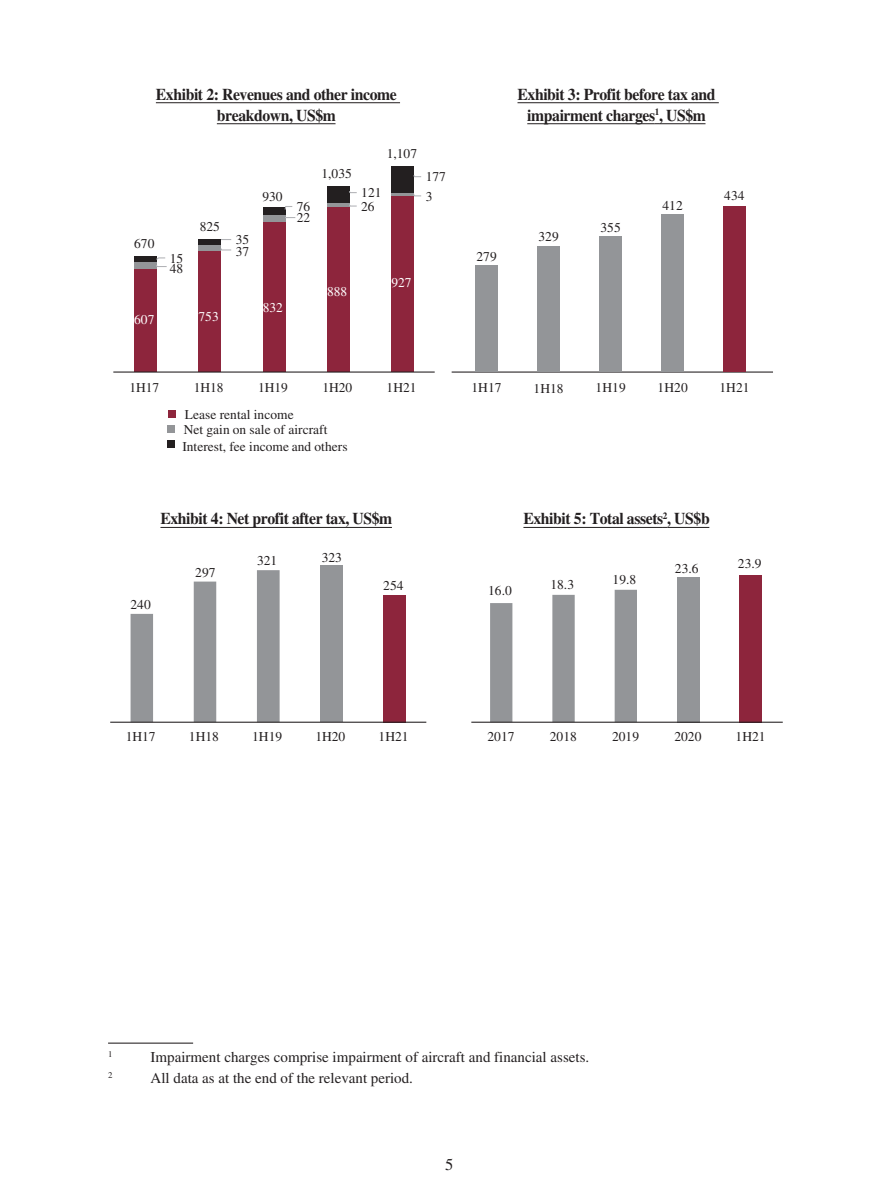
<style>
.page{position:relative;width:893px;height:1191px;background:#fff}
.page>*{position:absolute;margin:0;border:0;box-sizing:border-box;transform-origin:0 0}
.t1{font:700 16.5px/21px "Times LT Std";letter-spacing:-.025em;color:#231f20;text-align:center;scale:.95 1}
.t2{font:16.5px "Times LT Std";color:#231f20}
.t3{font:15px "Times LT Std";color:#231f20}
.t4{font:13.5px "Times LT Std";color:#231f20}
.t5{font:13.5px "Times LT Std";letter-spacing:.005em;color:#fff}
.t6{font:8.7px "Times LT Std";color:#231f20}
</style>
<div class="page">
<hr style="left:156px;top:102px;width:244px;height:1px;background:#231f20">
<hr style="left:217px;top:123px;width:119px;height:1px;background:#231f20">
<hr style="left:517px;top:102px;width:202px;height:1px;background:#231f20">
<hr style="left:527px;top:123px;width:128px;height:1px;background:#231f20">
<hr style="left:659px;top:123px;width:46px;height:1px;background:#231f20">
<div style="left:391px;top:195px;width:23px;height:177px;background:#8d253c"></div>
<div style="left:327px;top:206px;width:23px;height:166px;background:#8d253c"></div>
<div style="left:263px;top:222px;width:22px;height:150px;background:#8d253c"></div>
<div style="left:198px;top:251px;width:23px;height:121px;background:#8d253c"></div>
<div style="left:134px;top:269px;width:23px;height:103px;background:#8d253c"></div>
<div style="left:391px;top:190px;width:23px;height:5px;background:#939598"></div>
<div style="left:134px;top:262px;width:23px;height:7px;background:#939598"></div>
<div style="left:391px;top:166px;width:23px;height:27px;background:#231f20"></div>
<div style="left:327px;top:187px;width:23px;height:16px;background:#231f20"></div>
<div style="left:134px;top:256px;width:23px;height:6px;background:#231f20"></div>
<svg style="left:156px;top:191px;width:201px;height:77px"></svg>
<svg style="left:412px;top:175px;width:10px;height:22px"></svg>
<div style="left:168px;top:410px;width:7px;height:8px;background:#8d253c"></div>
<div style="left:168px;top:441px;width:7px;height:7px;background:#231f20"></div>
<div style="left:168px;top:425px;width:7px;height:7px;background:#939598"></div>
<hr style="left:113px;top:371px;width:322px;height:1px;background:#231f20">
<hr style="left:452px;top:371px;width:321px;height:1px;background:#231f20">
<div style="left:662px;top:214px;width:22px;height:157px;background:#939598"></div>
<div style="left:723px;top:206px;width:23px;height:165px;background:#8d253c"></div>
<div style="left:599px;top:236px;width:23px;height:135px;background:#939598"></div>
<div style="left:537px;top:246px;width:23px;height:125px;background:#939598"></div>
<div style="left:475px;top:265px;width:23px;height:106px;background:#939598"></div>
<hr style="left:160px;top:527px;width:232px;height:1px;background:#231f20">
<hr style="left:523px;top:527px;width:140px;height:1px;background:#231f20">
<hr style="left:667px;top:527px;width:42px;height:1px;background:#231f20">
<div style="left:320px;top:565px;width:23px;height:157px;background:#939598"></div>
<div style="left:383px;top:595px;width:23px;height:127px;background:#8d253c"></div>
<svg style="left:131px;top:570px;width:149px;height:151px"></svg>
<hr style="left:110px;top:721px;width:316px;height:1px;background:#231f20">
<div style="left:677px;top:577px;width:22px;height:145px;background:#939598"></div>
<div style="left:739px;top:575px;width:22px;height:147px;background:#8d253c"></div>
<svg style="left:490px;top:590px;width:147px;height:131px"></svg>
<hr style="left:471px;top:721px;width:312px;height:1px;background:#231f20">
<hr style="left:108px;top:1042px;width:85px;height:1px;background:#231f20">
<p class="t1" style="left:156px;top:83px;width:255px">Exhibit 2: Revenues and other income breakdown, US$m</p>
<p class="t1" style="left:517px;top:83px;width:210px">Exhibit 3: Profit before tax and impairment charges<sup>1</sup>, US$m</p>
<p class="t4" style="left:134px;top:235px;width:22px">670</p>
<p class="t4" style="left:170px;top:250px;width:15px">15</p>
<p class="t4" style="left:170px;top:261px;width:15px">48</p>
<p class="t4" style="left:200px;top:219px;width:22px">825</p>
<p class="t5" style="left:134px;top:312px;width:22px">607</p>
<p class="t5" style="left:199px;top:309px;width:22px">753</p>
<p class="t4" style="left:236px;top:232px;width:15px">35</p>
<p class="t4" style="left:236px;top:243px;width:15px">37</p>
<p class="t4" style="left:262px;top:189px;width:22px">930</p>
<p class="t5" style="left:263px;top:299px;width:22px">832</p>
<p class="t4" style="left:297px;top:199px;width:15px">76</p>
<p class="t4" style="left:297px;top:210px;width:15px">22</p>
<p class="t4" style="left:321px;top:166px;width:32px">1,035</p>
<p class="t4" style="left:387px;top:146px;width:32px">1,107</p>
<p class="t4" style="left:361px;top:185px;width:22px">121</p>
<p class="t4" style="left:361px;top:199px;width:15px">26</p>
<p class="t4" style="left:426px;top:169px;width:22px">177</p>
<p class="t4" style="left:426px;top:189px;width:8px">3</p>
<p class="t5" style="left:327px;top:284px;width:22px">888</p>
<p class="t5" style="left:391px;top:275px;width:22px">927</p>
<p class="t4" style="left:129px;top:380px;width:31px">1H17</p>
<p class="t4" style="left:194px;top:380px;width:31px">1H18</p>
<p class="t4" style="left:258px;top:380px;width:31px">1H19</p>
<p class="t4" style="left:322px;top:380px;width:31px">1H20</p>
<p class="t4" style="left:387px;top:380px;width:31px">1H21</p>
<p class="t4" style="left:185px;top:407px;width:110px">Lease rental income</p>
<p class="t4" style="left:182px;top:439px;width:167px">Interest, fee income and others</p>
<p class="t4" style="left:184px;top:422px;width:145px">Net gain on sale of aircraft</p>
<p class="t4" style="left:476px;top:248px;width:22px">279</p>
<p class="t4" style="left:538px;top:229px;width:22px">329</p>
<p class="t4" style="left:600px;top:219px;width:22px">355</p>
<p class="t4" style="left:662px;top:198px;width:22px">412</p>
<p class="t4" style="left:724px;top:188px;width:22px">434</p>
<p class="t4" style="left:471px;top:380px;width:32px">1H17</p>
<p class="t4" style="left:534px;top:380px;width:32px">1H18</p>
<p class="t4" style="left:596px;top:380px;width:32px">1H19</p>
<p class="t4" style="left:658px;top:380px;width:32px">1H20</p>
<p class="t4" style="left:719px;top:380px;width:32px">1H21</p>
<p class="t1" style="left:160px;top:508px;width:246px">Exhibit 4: Net profit after tax, US$m</p>
<p class="t1" style="left:523px;top:508px;width:198px">Exhibit 5: Total assets<sup>2</sup>, US$b</p>
<p class="t4" style="left:131px;top:597px;width:22px">240</p>
<p class="t4" style="left:195px;top:565px;width:22px">297</p>
<p class="t4" style="left:257px;top:553px;width:22px">321</p>
<p class="t4" style="left:322px;top:549px;width:22px">323</p>
<p class="t4" style="left:383px;top:577px;width:22px">254</p>
<p class="t4" style="left:126px;top:729px;width:31px">1H17</p>
<p class="t4" style="left:189px;top:729px;width:31px">1H18</p>
<p class="t4" style="left:252px;top:729px;width:31px">1H19</p>
<p class="t4" style="left:315px;top:729px;width:31px">1H20</p>
<p class="t4" style="left:379px;top:729px;width:31px">1H21</p>
<p class="t4" style="left:488px;top:582px;width:25px">16.0</p>
<p class="t4" style="left:550px;top:577px;width:25px">18.3</p>
<p class="t4" style="left:613px;top:572px;width:25px">19.8</p>
<p class="t4" style="left:675px;top:560px;width:25px">23.6</p>
<p class="t4" style="left:738px;top:556px;width:25px">23.9</p>
<p class="t4" style="left:488px;top:729px;width:28px">2017</p>
<p class="t4" style="left:550px;top:729px;width:28px">2018</p>
<p class="t4" style="left:612px;top:729px;width:28px">2019</p>
<p class="t4" style="left:674px;top:729px;width:28px">2020</p>
<p class="t4" style="left:736px;top:729px;width:31px">1H21</p>
<p class="t6" style="left:108px;top:1049px;width:6px">1</p>
<p class="t3" style="left:151px;top:1048px;width:440px">Impairment charges comprise impairment of aircraft and financial assets.</p>
<p class="t6" style="left:108px;top:1070px;width:6px">2</p>
<p class="t3" style="left:151px;top:1069px;width:264px">All data as at the end of the relevant period.</p>
<p class="t2" style="left:445px;top:1154px;width:10px">5</p>
</div>
